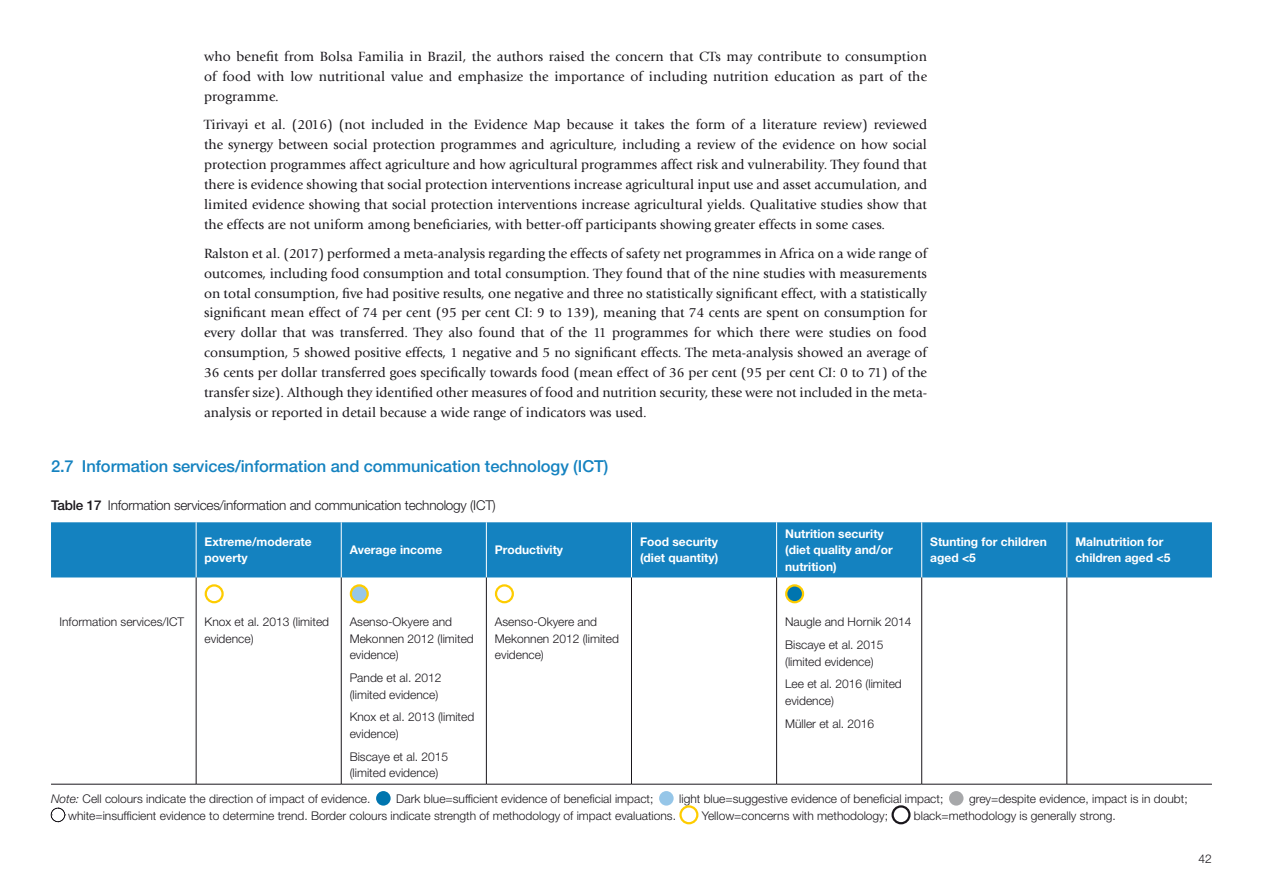
<style>
.page{position:relative;width:1263px;height:893px;background:#fff}
.page>*{position:absolute;margin:0;border:0;box-sizing:border-box;transform-origin:0 0}
.t1{font:500 16.5px "Helvetica Neue LT Std";letter-spacing:-.005em;color:#1482c0}
.t2{font:13.95px/20px "Giovanni Std";color:#1a171c;text-align:justify}
.t3{font:300 13.5px "Helvetica Neue LT Std";letter-spacing:-.015em;color:#1a171c}
.t4{font:300 12px/16.5px "Helvetica Neue LT Std";color:#1a171c}
.t5{font:700 12px/16.5px "Helvetica Neue LT Std";color:#fff}
.s1{font-weight:500}
.s2{font-style:italic}
</style>
<div class="page">
<div style="left:51px;top:522px;width:1161px;height:55px;background:#1482c0"></div>
<hr style="left:196px;top:522px;width:1px;height:55px;background:#fff">
<hr style="left:341px;top:522px;width:1px;height:55px;background:#fff">
<hr style="left:486px;top:522px;width:1px;height:55px;background:#fff">
<hr style="left:631px;top:522px;width:1px;height:55px;background:#fff">
<hr style="left:776px;top:522px;width:1px;height:55px;background:#fff">
<hr style="left:921px;top:522px;width:1px;height:55px;background:#fff">
<hr style="left:1066px;top:522px;width:1px;height:55px;background:#fff">
<hr style="left:196px;top:577px;width:1px;height:207px;background:#1a171c">
<hr style="left:341px;top:577px;width:1px;height:207px;background:#1a171c">
<hr style="left:486px;top:577px;width:1px;height:207px;background:#1a171c">
<hr style="left:631px;top:577px;width:1px;height:207px;background:#1a171c">
<hr style="left:776px;top:577px;width:1px;height:207px;background:#1a171c">
<hr style="left:921px;top:577px;width:1px;height:207px;background:#1a171c">
<hr style="left:1066px;top:577px;width:1px;height:207px;background:#1a171c">
<hr style="left:51px;top:784px;width:145px;height:1px;background:#1a171c">
<hr style="left:196px;top:784px;width:145px;height:1px;background:#1a171c">
<hr style="left:341px;top:784px;width:145px;height:1px;background:#1a171c">
<hr style="left:486px;top:784px;width:145px;height:1px;background:#1a171c">
<hr style="left:631px;top:784px;width:146px;height:1px;background:#1a171c">
<hr style="left:777px;top:784px;width:145px;height:1px;background:#1a171c">
<hr style="left:922px;top:784px;width:145px;height:1px;background:#1a171c">
<hr style="left:1067px;top:784px;width:145px;height:1px;background:#1a171c">
<div style="left:60px;top:584px;width:19px;height:19px;border:2px solid #fff;border-radius:50%"></div>
<svg style="left:206px;top:585px;width:17px;height:17px"></svg>
<div style="left:205px;top:584px;width:19px;height:19px;border:2px solid #fecc00;border-radius:50%"></div>
<svg style="left:351px;top:585px;width:17px;height:17px"></svg>
<div style="left:350px;top:584px;width:19px;height:19px;border:2px solid #fecc00;border-radius:50%"></div>
<svg style="left:496px;top:585px;width:17px;height:17px"></svg>
<div style="left:495px;top:584px;width:19px;height:19px;border:2px solid #fecc00;border-radius:50%"></div>
<svg style="left:786px;top:585px;width:17px;height:17px"></svg>
<div style="left:785px;top:584px;width:19px;height:19px;border:2px solid #fecc00;border-radius:50%"></div>
<svg style="left:375px;top:790px;width:17px;height:17px"></svg>
<div style="left:374px;top:789px;width:19px;height:19px;border:2px solid #fff;border-radius:50%"></div>
<svg style="left:658px;top:790px;width:17px;height:17px"></svg>
<div style="left:657px;top:789px;width:19px;height:19px;border:2px solid #fff;border-radius:50%"></div>
<svg style="left:948px;top:790px;width:17px;height:17px"></svg>
<div style="left:947px;top:789px;width:19px;height:19px;border:2px solid #fff;border-radius:50%"></div>
<svg style="left:51px;top:808px;width:15px;height:14px"></svg>
<div style="left:679px;top:805px;width:19px;height:19px;border:2px solid #fecc00;border-radius:50%"></div>
<div style="left:891px;top:805px;width:19px;height:19px;border:2px solid #1a171c;border-radius:50%"></div>
<p class="t2" style="left:204px;top:47px;width:724px">who benefit from Bolsa Familia in Brazil, the authors raised the concern that CTs may contribute to consumption of food with low nutritional value and emphasize the importance of including nutrition education as part of the programme.</p>
<p class="t2" style="left:204px;top:115px;width:724px">Tirivayi et al. (2016) (not included in the Evidence Map because it takes the form of a literature review) reviewed the synergy between social protection programmes and agriculture, including a review of the evidence on how social protection programmes affect agriculture and how agricultural programmes affect risk and vulnerability. They found that there is evidence showing that social protection interventions increase agricultural input use and asset accumulation, and limited evidence showing that social protection interventions increase agricultural yields. Qualitative studies show that the effects are not uniform among beneficiaries, with better-off participants showing greater effects in some cases.</p>
<p class="t2" style="left:204px;top:243px;width:724px">Ralston et al. (2017) performed a meta-analysis regarding the effects of safety net programmes in Africa on a wide range of outcomes, including food consumption and total consumption. They found that of the nine studies with measurements on total consumption, five had positive results, one negative and three no statistically significant effect, with a statistically significant mean effect of 74 per cent (95 per cent CI: 9 to 139), meaning that 74 cents are spent on consumption for every dollar that was transferred. They also found that of the 11 programmes for which there were studies on food consumption, 5 showed positive effects, 1 negative and 5 no significant effects. The meta-analysis showed an average of 36 cents per dollar transferred goes specifically towards food (mean effect of 36 per cent (95 per cent CI: 0 to 71) of the transfer size). Although they identified other measures of food and nutrition security, these were not included in the meta&shy;analysis or reported in detail because a wide range of indicators was used.</p>
<p class="t1" style="left:51px;top:456px;width:559px">2.7 Information services/information and communication technology (ICT)</p>
<p class="t3" style="left:51px;top:496px;width:446px"><span class="s1">Table 17</span> Information services/information and communication technology (ICT)</p>
<p class="t5" style="left:205px;top:533px;width:109px">Extreme/moderate poverty</p>
<p class="t5" style="left:350px;top:541px;width:94px">Average income</p>
<p class="t5" style="left:495px;top:541px;width:70px">Productivity</p>
<p class="t5" style="left:640px;top:533px;width:80px">Food security (diet quantity)</p>
<p class="t5" style="left:785px;top:525px;width:109px">Nutrition security (diet quality and/or nutrition)</p>
<p class="t5" style="left:930px;top:533px;width:118px">Stunting for children aged &lt;5</p>
<p class="t5" style="left:1075px;top:533px;width:96px">Malnutrition for children aged &lt;5</p>
<p class="t4" style="left:60px;top:613px;width:126px">Information services/ICT</p>
<p class="t4" style="left:205px;top:613px;width:126px">Knox et al. 2013 (limited evidence)</p>
<p class="t4" style="left:350px;top:613px;width:126px">Asenso-Okyere and<br>Mekonnen 2012 (limited evidence)</p>
<p class="t4" style="left:350px;top:669px;width:93px">Pande et al. 2012 (limited evidence)</p>
<p class="t4" style="left:350px;top:709px;width:126px">Knox et al. 2013 (limited evidence)</p>
<p class="t4" style="left:350px;top:748px;width:100px">Biscaye et al. 2015 (limited evidence)</p>
<p class="t4" style="left:495px;top:613px;width:126px">Asenso-Okyere and<br>Mekonnen 2012 (limited evidence)</p>
<p class="t4" style="left:785px;top:610px;width:128px;line-height:23px">Naugle and Hornik 2014<br>Biscaye et al. 2015</p>
<p class="t4" style="left:785px;top:650px;width:118px;line-height:22.8px">(limited evidence)<br>Lee et al. 2016 (limited</p>
<p class="t4" style="left:785px;top:689px;width:91px;line-height:23px">evidence)<br>Müller et al. 2016</p>
<p class="t4" style="left:51px;top:791px;width:321px"><span class="s2">Note:</span> Cell colours indicate the direction of impact of evidence.</p>
<p class="t4" style="left:396px;top:791px;width:259px">Dark blue=sufficient evidence of beneficial impact;</p>
<p class="t4" style="left:679px;top:791px;width:266px">light blue=suggestive evidence of beneficial impact;</p>
<p class="t4" style="left:969px;top:791px;width:220px">grey=despite evidence, impact is in doubt;</p>
<p class="t4" style="left:68px;top:807px;width:609px">white=insufficient evidence to determine trend. Border colours indicate strength of methodology of impact evaluations.</p>
<p class="t4" style="left:702px;top:807px;width:188px">Yellow=concerns with methodology;</p>
<p class="t4" style="left:914px;top:807px;width:203px">black=methodology is generally strong.</p>
<p class="t4" style="left:1198px;top:850px;width:15px">42</p>
</div>
